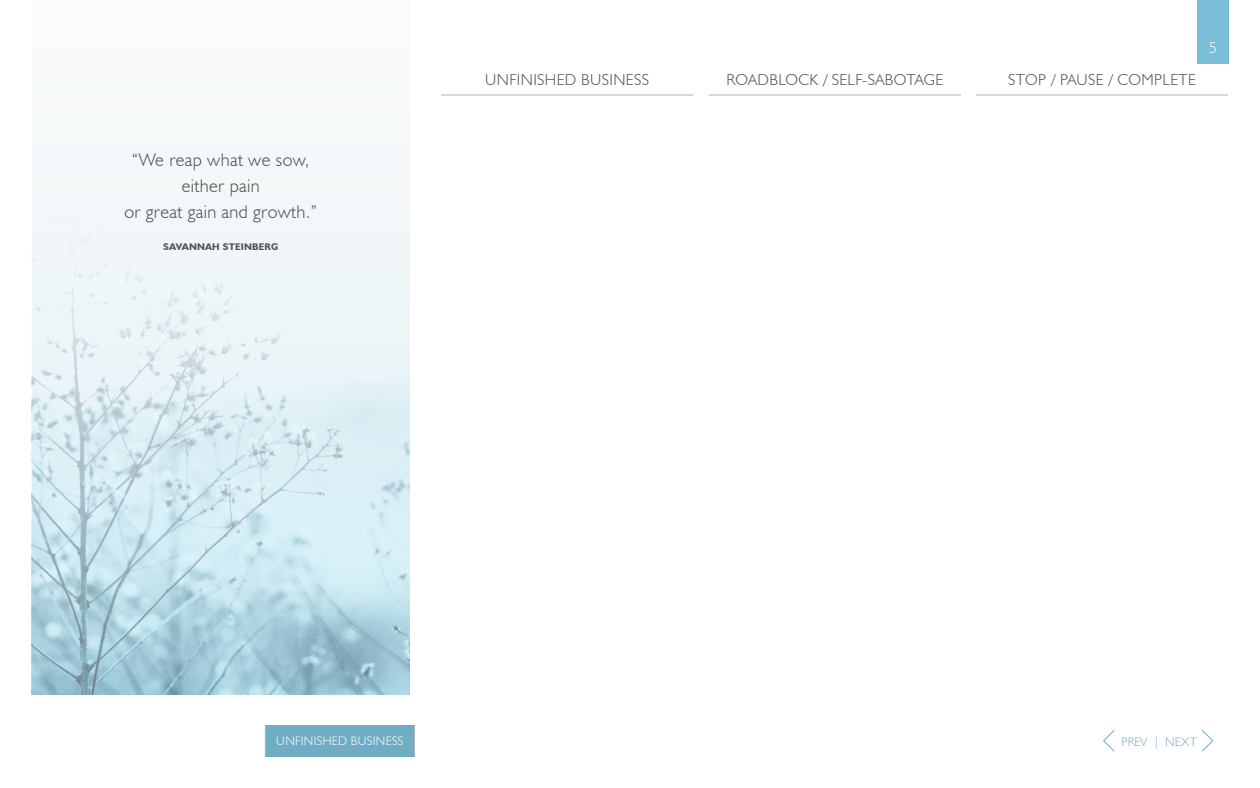
<style>
.page{position:relative;width:1260px;height:788px;background:#fff}
.page>*{position:absolute;margin:0;border:0;box-sizing:border-box;transform-origin:0 0}
.t1{font:300 18.38px/26.2px "Humanist 521 BT";letter-spacing:.02em;color:#4d4d4d;text-align:center}
.t2{font:300 15.75px "Humanist 521 BT";letter-spacing:.025em;color:#4d4d4d}
.t3{font:300 15.75px "Humanist 521 BT";color:#fff}
.t4{font:300 12.25px "Humanist 521 BT";letter-spacing:.025em;color:#fff}
.t5{font:300 12.25px "Humanist 521 BT";letter-spacing:.015em;color:#70adc4}
.t6{font:700 9.62px "Humanist 521 BT";letter-spacing:.02em;color:#4d4d4d}
</style>
<div class="page">
<div style="left:32px;top:0;width:378px;height:694px;background:#f6f9fa"></div>
<div style="left:1197px;top:0;width:31px;height:63px;background:#7bbdd6"></div>
<hr style="left:441px;top:94px;width:252px;height:1px;background:#b3b3b3">
<hr style="left:709px;top:94px;width:252px;height:1px;background:#b3b3b3">
<hr style="left:976px;top:94px;width:252px;height:1px;background:#b3b3b3">
<img style="left:32px;top:239px;width:378px;height:455px">
<div style="left:265px;top:724px;width:150px;height:32px;background:#70adc4"></div>
<hr style="left:265px;top:724px;width:1px;height:32px;background:#b3b3b3">
<hr style="left:414px;top:724px;width:1px;height:32px;background:#b3b3b3">
<svg style="left:1103px;top:730px;width:12px;height:21px"></svg>
<svg style="left:1202px;top:730px;width:11px;height:21px"></svg>
<p class="t1" style="left:124px;top:146px;width:194px">“We reap what we sow, either pain<br>or great gain and growth.”</p>
<p class="t6" style="left:163px;top:240px;width:117px">SAVANNAH STEINBERG</p>
<p class="t2" style="left:485px;top:70px;width:165px">UNFINISHED BUSINESS</p>
<p class="t2" style="left:726px;top:70px;width:218px">ROADBLOCK / SELF-SABOTAGE</p>
<p class="t2" style="left:1008px;top:70px;width:189px">STOP / PAUSE / COMPLETE</p>
<p class="t3" style="left:1209px;top:38px;width:9px">5</p>
<p class="t4" style="left:276px;top:733px;width:129px">UNFINISHED BUSINESS</p>
<p class="t5" style="left:1122px;top:734px;width:77px">PREV | NEXT</p>
</div>
